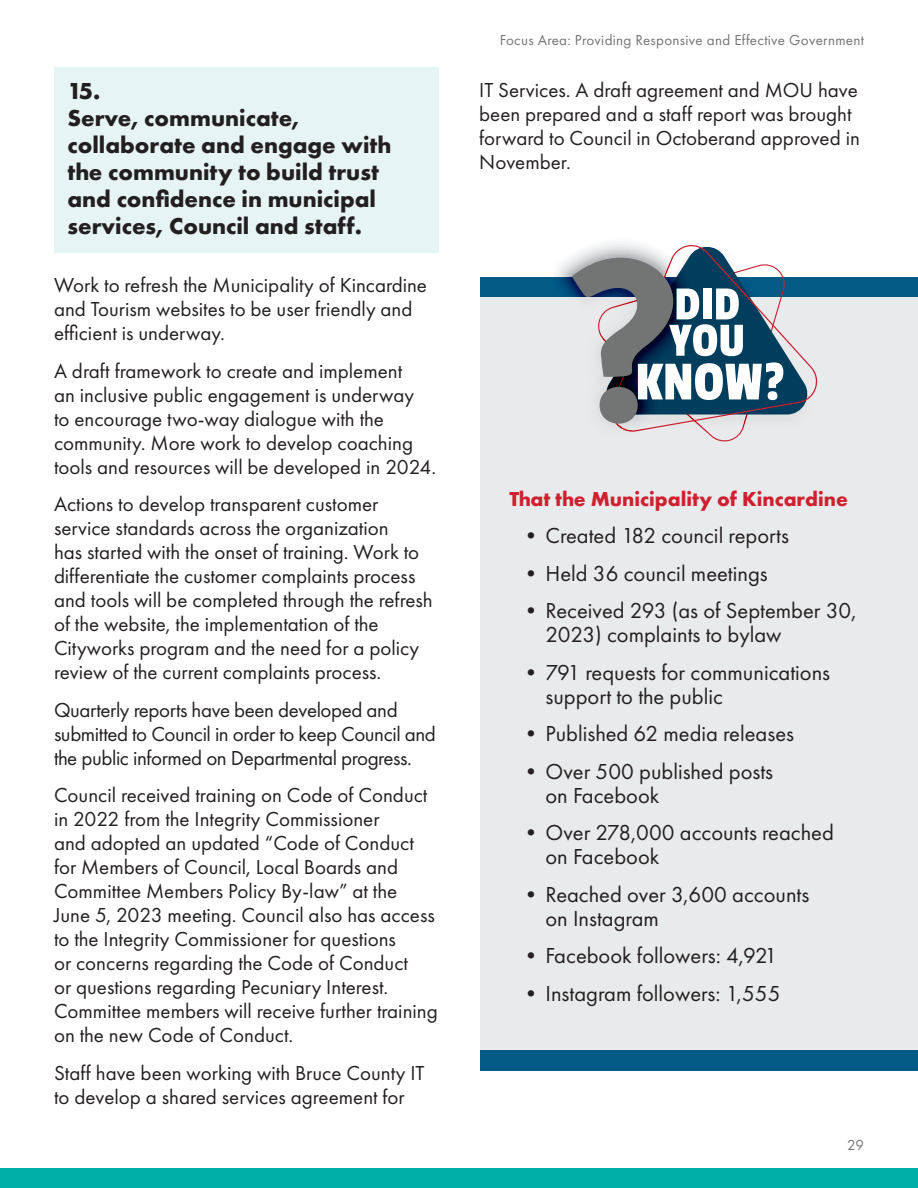
<style>
.page{position:relative;width:918px;height:1188px;background:#fff}
.page>*{position:absolute;margin:0;border:0;box-sizing:border-box;transform-origin:0 0}
.Focus_-_H2_-_Blue{font:700 24px/27px "Futura PT";color:#231f20}
.t1{font:22.5px/24px "Futura PT";color:#231f20}
.Focus_-_P{font:21px/24px "Futura PT";color:#231f20}
.Focus_-_P-2{font:21px/24px "Futura PT";letter-spacing:-.02em;color:#231f20}
.Focus_-_P-3{font:700 21px "Futura PT";color:#cf202f}
.t2{font:15px "Futura PT";letter-spacing:.02em;color:#737473}
</style>
<div class="page">
<div style="left:0;top:1168px;width:918px;height:20px;background:#00afa8"></div>
<div style="left:54px;top:68px;width:385px;height:186px;background:#e6f4f3"></div>
<div style="left:480px;top:277px;width:438px;height:21px;background:#025a85"></div>
<div style="left:480px;top:1050px;width:438px;height:21px;background:#025a85"></div>
<div style="left:480px;top:298px;width:438px;height:752px;background:#e9eaeb"></div>
<svg style="left:549px;top:243px;width:270px;height:199px"></svg>
<p class="Focus_-_H2_-_Blue" style="left:68px;top:77px;width:325px">15.<br>Serve, communicate, collaborate and engage with the community to build trust and confidence in municipal services, Council and staff.</p>
<p class="Focus_-_P" style="left:54px;top:273px;width:375px">Work to refresh the Municipality of Kincardine and Tourism websites to be user friendly and efficient is underway.</p>
<p class="Focus_-_P" style="left:54px;top:358px;width:384px">A draft framework to create and implement<br>an inclusive public engagement is underway<br>to encourage two-way dialogue with the community. More work to develop coaching tools and resources will be developed in 2024.</p>
<p class="Focus_-_P" style="left:54px;top:492px;width:380px">Actions to develop transparent customer service standards across the organization<br>has started with the onset of training. Work to differentiate the customer complaints process and tools will be completed through the refresh of the website, the implementation of the Cityworks program and the need for a policy review of the current complaints process.</p>
<p class="Focus_-_P-2" style="left:54px;top:698px;width:384px">Quarterly reports have been developed and submitted to Council in order to keep Council and the public informed on Departmental progress.</p>
<p class="Focus_-_P" style="left:54px;top:783px;width:385px">Council received training on Code of Conduct in 2022 from the Integrity Commissioner<br>and adopted an updated “Code of Conduct for Members of Council, Local Boards and Committee Members Policy By-law” at the June 5, 2023 meeting. Council also has access to the Integrity Commissioner for questions<br>or concerns regarding the Code of Conduct<br>or questions regarding Pecuniary Interest.<br>Committee members will receive further training on the new Code of Conduct.</p>
<p class="Focus_-_P" style="left:54px;top:1061px;width:372px">Staff have been working with Bruce County IT to develop a shared services agreement for</p>
<p class="t2" style="left:500px;top:31px;width:366px">Focus Area: Providing Responsive and Effective Government</p>
<p class="Focus_-_P" style="left:479px;top:78px;width:382px">IT Services. A draft agreement and MOU have been prepared and a staff report was brought forward to Council in Octoberand approved in November.</p>
<p class="Focus_-_P-3" style="left:509px;top:485px;width:340px">That the Municipality of Kincardine</p>
<p class="t1" style="left:520px;top:524px;width:271px">•Created 182 council reports</p>
<p class="t1" style="left:520px;top:561px;width:249px">•Held 36 council meetings</p>
<p class="t1" style="left:545px;top:599px;width:313px;text-indent:-25px">•Received 293 (as of September 30,<br>2023) complaints to bylaw</p>
<p class="t1" style="left:545px;top:660px;width:286px;text-indent:-25px">•791 requests for communications support to the public</p>
<p class="t1" style="left:520px;top:722px;width:276px">•Published 62 media releases</p>
<p class="t1" style="left:545px;top:759px;width:229px;text-indent:-25px">•Over 500 published posts on Facebook</p>
<p class="t1" style="left:545px;top:821px;width:290px;text-indent:-25px">•Over 278,000 accounts reached on Facebook</p>
<p class="t1" style="left:545px;top:882px;width:265px;text-indent:-25px">•Reached over 3,600 accounts on Instagram</p>
<p class="t1" style="left:520px;top:944px;width:259px">•Facebook followers: 4,921</p>
<p class="t1" style="left:520px;top:981px;width:262px">•Instagram followers: 1,555</p>
<p class="t2" style="left:847px;top:1136px;width:18px">29</p>
</div>
